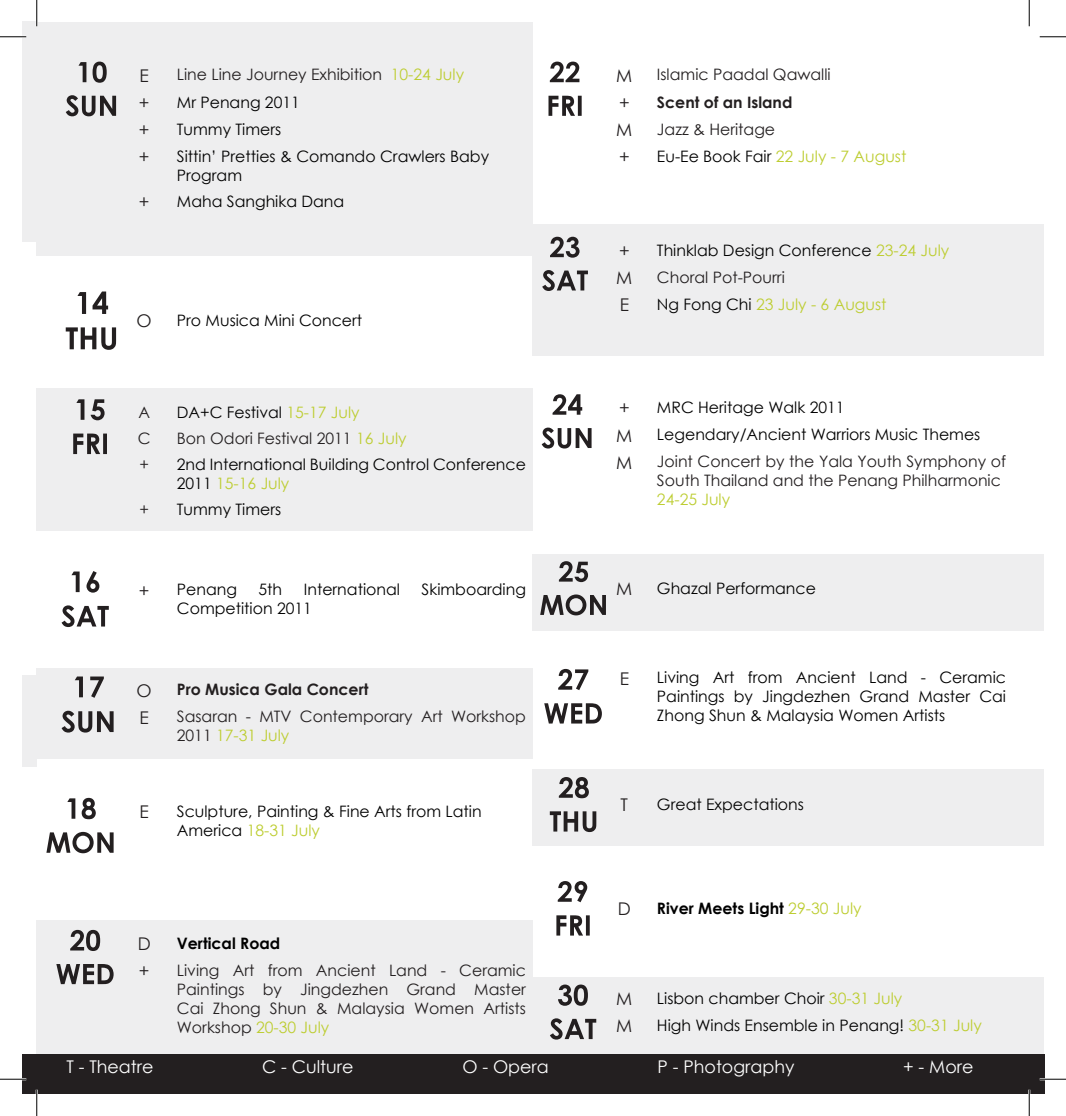
<style>
.page{position:relative;width:1066px;height:1116px;background:#fff}
.page>*{position:absolute;margin:0;border:0;box-sizing:border-box;transform-origin:0 0}
.t1{font:17.5px "Century Gothic";color:#fff}
.t2{font:17.5px "Century Gothic";color:#231f20}
.t3{font:15.75px/18.9px "Century Gothic";color:#000}
.t4{font:15.75px/18.9px "Century Gothic";color:#231f20}
.t5{font:15.75px "Century Gothic";color:#bdcd31}
.t6{font:700 15.75px "Century Gothic";color:#000}
.t7{font:700 15.75px "Century Gothic";color:#231f20}
.s1{color:#bdcd31}
.s2{color:#000}
.s3{font-weight:400;color:#bdcd31}
</style>
<div class="page">
<div style="left:22px;top:22px;width:15px;height:220px;background:#eeeeef"></div>
<div style="left:22px;top:675px;width:14px;height:92px;background:#eeeeef"></div>
<div style="left:36px;top:22px;width:496px;height:233px;background:#eeeeef"></div>
<div style="left:36px;top:388px;width:496px;height:142px;background:#eeeeef"></div>
<div style="left:36px;top:668px;width:496px;height:90px;background:#eeeeef"></div>
<div style="left:36px;top:920px;width:496px;height:153px;background:#eeeeef"></div>
<div style="left:533px;top:224px;width:511px;height:131px;background:#eeeeef"></div>
<div style="left:533px;top:553px;width:511px;height:77px;background:#eeeeef"></div>
<div style="left:533px;top:768px;width:511px;height:77px;background:#eeeeef"></div>
<div style="left:533px;top:977px;width:511px;height:104px;background:#eeeeef"></div>
<div style="left:22px;top:1054px;width:1022px;height:39px;background:#231f20"></div>
<svg style="left:62px;top:605px;width:47px;height:22px"></svg>
<svg style="left:71px;top:571px;width:28px;height:21px"></svg>
<svg style="left:66px;top:95px;width:50px;height:21px"></svg>
<svg style="left:78px;top:62px;width:29px;height:21px"></svg>
<svg style="left:66px;top:327px;width:50px;height:23px"></svg>
<svg style="left:77px;top:291px;width:31px;height:23px"></svg>
<svg style="left:73px;top:433px;width:34px;height:21px"></svg>
<svg style="left:76px;top:399px;width:29px;height:21px"></svg>
<svg style="left:62px;top:710px;width:52px;height:22px"></svg>
<svg style="left:75px;top:676px;width:29px;height:21px"></svg>
<svg style="left:46px;top:831px;width:68px;height:22px"></svg>
<svg style="left:67px;top:797px;width:29px;height:22px"></svg>
<svg style="left:56px;top:964px;width:58px;height:19px"></svg>
<svg style="left:70px;top:929px;width:30px;height:21px"></svg>
<svg style="left:548px;top:96px;width:33px;height:20px"></svg>
<svg style="left:550px;top:62px;width:29px;height:20px"></svg>
<svg style="left:542px;top:270px;width:46px;height:21px"></svg>
<svg style="left:550px;top:237px;width:29px;height:21px"></svg>
<svg style="left:541px;top:427px;width:50px;height:21px"></svg>
<svg style="left:552px;top:394px;width:30px;height:20px"></svg>
<svg style="left:540px;top:594px;width:66px;height:21px"></svg>
<svg style="left:559px;top:561px;width:29px;height:21px"></svg>
<svg style="left:544px;top:703px;width:58px;height:20px"></svg>
<svg style="left:558px;top:668px;width:30px;height:22px"></svg>
<svg style="left:550px;top:811px;width:46px;height:21px"></svg>
<svg style="left:559px;top:777px;width:30px;height:21px"></svg>
<svg style="left:556px;top:915px;width:34px;height:20px"></svg>
<svg style="left:558px;top:881px;width:29px;height:21px"></svg>
<svg style="left:550px;top:1018px;width:46px;height:21px"></svg>
<svg style="left:558px;top:984px;width:30px;height:21px"></svg>
<hr style="left:0;top:36px;width:26px;height:2px;background:#fff">
<hr style="left:0;top:1077px;width:26px;height:3px;background:#fff">
<hr style="left:1039px;top:1077px;width:27px;height:3px;background:#fff">
<hr style="left:36px;top:0;width:2px;height:26px;background:#fff">
<hr style="left:36px;top:1089px;width:2px;height:26px;background:#fff">
<hr style="left:1028px;top:1089px;width:2px;height:26px;background:#fff">
<svg style="left:0;top:36px;width:26px;height:1px"></svg>
<svg style="left:1039px;top:36px;width:27px;height:1px"></svg>
<svg style="left:0;top:1078px;width:26px;height:1px"></svg>
<svg style="left:1039px;top:1078px;width:27px;height:1px"></svg>
<svg style="left:36px;top:0;width:1px;height:26px"></svg>
<svg style="left:36px;top:1089px;width:1px;height:26px"></svg>
<svg style="left:1029px;top:0;width:1px;height:26px"></svg>
<svg style="left:1029px;top:1089px;width:1px;height:26px"></svg>
<p class="t2" style="left:140px;top:63px;width:11px">E</p>
<p class="t4" style="left:177px;top:65px;width:289px">Line Line Journey Exhibition <span class="s1">10-24 July</span></p>
<p class="t2" style="left:139px;top:90px;width:12px">+</p>
<p class="t3" style="left:177px;top:92px;width:124px">Mr Penang 2011</p>
<p class="t2" style="left:139px;top:117px;width:12px">+</p>
<p class="t3" style="left:177px;top:119px;width:106px">Tummy Timers</p>
<p class="t2" style="left:139px;top:145px;width:12px">+</p>
<p class="t3" style="left:177px;top:146px;width:314px">Sittin’ Pretties &amp; Comando Crawlers Baby<br>Program</p>
<p class="t2" style="left:139px;top:189px;width:12px">+</p>
<p class="t3" style="left:177px;top:191px;width:169px">Maha Sanghika Dana</p>
<p class="t2" style="left:137px;top:308px;width:17px">O</p>
<p class="t3" style="left:177px;top:310px;width:187px">Pro Musica Mini Concert</p>
<p class="t4" style="left:138px;top:402px;width:13px">A</p>
<p class="t3" style="left:177px;top:402px;width:184px">DA+C Festival <span class="s1">15-17 July</span></p>
<p class="t4" style="left:138px;top:428px;width:14px">C</p>
<p class="t4" style="left:177px;top:428px;width:231px">Bon Odori Festival 2011 <span class="s1">16 July</span></p>
<p class="t4" style="left:139px;top:454px;width:11px">+</p>
<p class="t3" style="left:177px;top:454px;width:351px">2nd International Building Control Conference<br>2011 <span class="s1">15-16 July</span></p>
<p class="t4" style="left:139px;top:499px;width:11px">+</p>
<p class="t3" style="left:177px;top:499px;width:106px">Tummy Timers</p>
<p class="t2" style="left:139px;top:578px;width:12px">+</p>
<p class="t3" style="left:177px;top:580px;width:62px">Penang</p>
<p class="t3" style="left:258px;top:580px;width:25px">5th</p>
<p class="t3" style="left:304px;top:580px;width:98px">International</p>
<p class="t3" style="left:421px;top:580px;width:106px">Skimboarding</p>
<p class="t3" style="left:177px;top:599px;width:137px">Competition 2011</p>
<p class="t2" style="left:137px;top:678px;width:17px">O</p>
<p class="t7" style="left:177px;top:677px;width:193px">Pro Musica Gala Concert</p>
<p class="t2" style="left:140px;top:705px;width:11px">E</p>
<p class="t4" style="left:177px;top:707px;width:351px">Sasaran - MTV Contemporary Art Workshop<br>2011 <span class="s1">17-31 July</span></p>
<p class="t2" style="left:140px;top:799px;width:11px">E</p>
<p class="t3" style="left:177px;top:801px;width:306px">Sculpture, Painting &amp; Fine Arts from Latin<br>America <span class="s1">18-31 July</span></p>
<p class="t2" style="left:138px;top:931px;width:15px">D</p>
<p class="t6" style="left:177px;top:930px;width:105px">Vertical Road</p>
<p class="t2" style="left:139px;top:958px;width:12px">+</p>
<p class="t4" style="left:177px;top:960px;width:351px;text-align:justify">Living Art from Ancient Land - Ceramic Paintings by Jingdezhen Grand Master Cai Zhong Shun &amp; Malaysia Women Artists Workshop <span class="s1">20-30 July</span></p>
<p class="t2" style="left:616px;top:63px;width:18px">M</p>
<p class="t4" style="left:657px;top:65px;width:175px">Islamic Paadal Qawalli</p>
<p class="t2" style="left:619px;top:90px;width:12px">+</p>
<p class="t7" style="left:657px;top:90px;width:137px">Scent of an Island</p>
<p class="t2" style="left:616px;top:117px;width:18px">M</p>
<p class="t4" style="left:657px;top:119px;width:120px">Jazz &amp; Heritage</p>
<p class="t2" style="left:619px;top:145px;width:12px">+</p>
<p class="t5" style="left:657px;top:145px;width:251px"><span class="s2">Eu-Ee Book Fair</span> 22 July - 7 August</p>
<p class="t2" style="left:619px;top:238px;width:12px">+</p>
<p class="t3" style="left:657px;top:240px;width:294px">Thinklab Design Conference <span class="s1">23-24 July</span></p>
<p class="t2" style="left:616px;top:265px;width:18px">M</p>
<p class="t4" style="left:657px;top:267px;width:129px">Choral Pot-Pourri</p>
<p class="t2" style="left:619px;top:292px;width:11px">E</p>
<p class="t5" style="left:657px;top:293px;width:231px"><span class="s2">Ng Fong Chi</span> 23 July - 6 August</p>
<p class="t2" style="left:619px;top:396px;width:12px">+</p>
<p class="t3" style="left:657px;top:397px;width:189px">MRC Heritage Walk 2011</p>
<p class="t2" style="left:616px;top:423px;width:18px">M</p>
<p class="t3" style="left:657px;top:425px;width:325px">Legendary/Ancient Warriors Music Themes</p>
<p class="t2" style="left:616px;top:450px;width:18px">M</p>
<p class="t4" style="left:657px;top:452px;width:351px">Joint Concert by the Yala Youth Symphony of<br>South Thailand and the Penang Philharmonic</p>
<p class="t5" style="left:657px;top:488px;width:75px">24-25 July</p>
<p class="t2" style="left:616px;top:576px;width:18px">M</p>
<p class="t3" style="left:657px;top:578px;width:160px">Ghazal Performance</p>
<p class="t2" style="left:619px;top:666px;width:11px">E</p>
<p class="t3" style="left:657px;top:667px;width:351px;text-align:justify">Living Art from Ancient Land - Ceramic Paintings by Jingdezhen Grand Master Cai Zhong Shun &amp; Malaysia Women Artists</p>
<p class="t2" style="left:620px;top:792px;width:9px">T</p>
<p class="t3" style="left:657px;top:794px;width:148px">Great Expectations</p>
<p class="t2" style="left:618px;top:896px;width:15px">D</p>
<p class="t6" style="left:657px;top:895px;width:206px">River Meets Light <span class="s3">29-30 July</span></p>
<p class="t2" style="left:616px;top:986px;width:18px">M</p>
<p class="t3" style="left:657px;top:988px;width:247px">Lisbon chamber Choir <span class="s1">30-31 July</span></p>
<p class="t2" style="left:616px;top:1013px;width:18px">M</p>
<p class="t3" style="left:657px;top:1015px;width:326px">High Winds Ensemble in Penang! <span class="s1">30-31 July</span></p>
<p class="t1" style="left:66px;top:1054px;width:88px">T - Theatre</p>
<p class="t1" style="left:262px;top:1054px;width:93px">C - Culture</p>
<p class="t1" style="left:462px;top:1054px;width:88px">O - Opera</p>
<p class="t1" style="left:657px;top:1054px;width:138px">P - Photography</p>
<p class="t1" style="left:903px;top:1054px;width:72px">+ - More</p>
</div>
